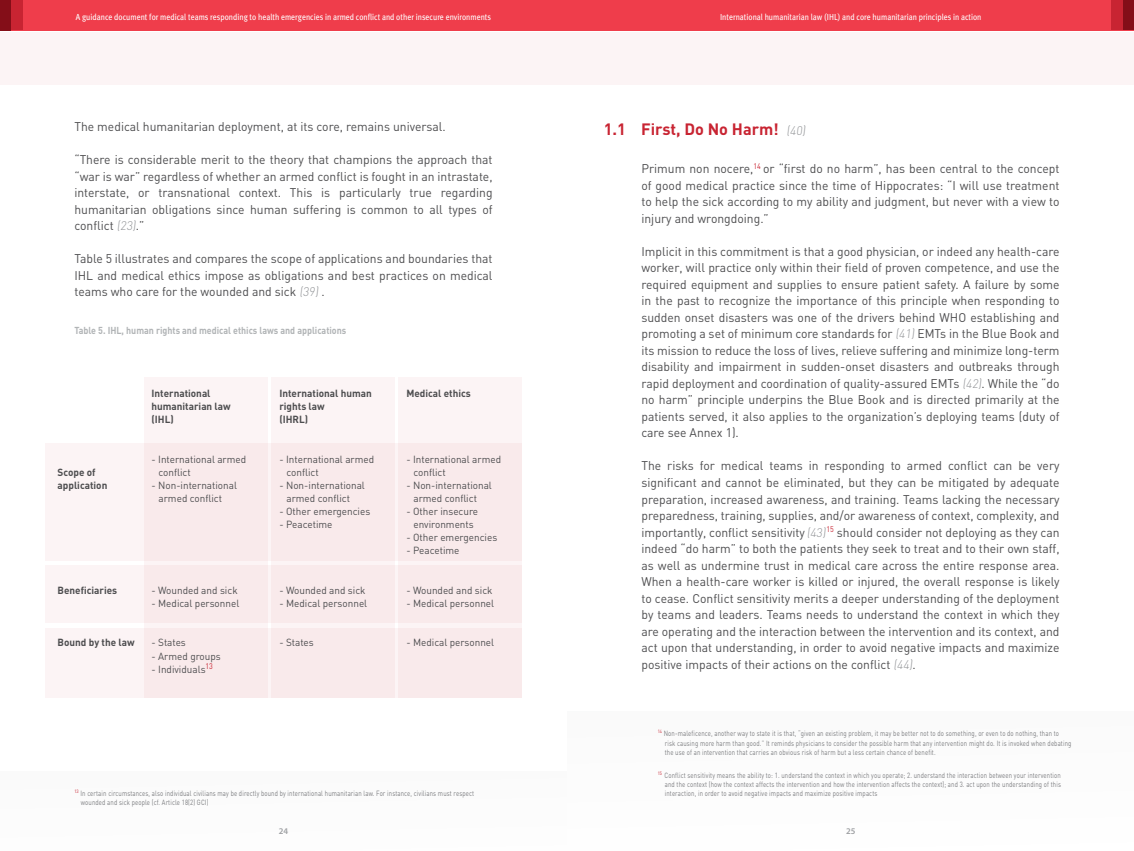
<style>
.page{position:relative;width:1134px;height:851px;background:#fff}
.page>*{position:absolute;margin:0;border:0;box-sizing:border-box;transform-origin:0 0}
.t1{font:700 16.25px "DIN";color:#c82432}
.t2{font:12.5px/16.5px "DIN";color:#4d4d4f;text-align:justify}
.t3{font:10.25px "DIN";color:#4d4d4f}
.t4{font:700 10.25px/13.1px "DIN";color:#4d4d4f}
.Table_Fig{font:700 10px "DIN";color:#b1b4b6;scale:.89 1}
.t5{font:8.75px "Meta Plus";color:#fff;scale:.9 1}
.t6{font:600 8.75px "Myriad Pro";color:#9fa1a4}
.t7{font:7.5px/9.4px "DIN";letter-spacing:.02em;color:#7b7c7f;scale:.8 1}
.s1{font-weight:300;font-size:12.38px;color:#939598}
</style>
<div class="page">
<div style="left:0;top:0;width:1134px;height:30px;background:#ef3d4b"></div>
<div style="left:0;top:32px;width:1134px;height:53px;background:#fcf4f5"></div>
<div style="left:1111px;top:0;width:12px;height:30px;background:#c82432"></div>
<div style="left:11px;top:0;width:11px;height:30px;background:#c82432"></div>
<div style="left:1123px;top:0;width:11px;height:30px;background:#840e18"></div>
<div style="left:0;top:0;width:11px;height:30px;background:#840e18"></div>
<div style="left:45px;top:443px;width:477px;height:118px;background:#fcf4f5"></div>
<div style="left:45px;top:565px;width:477px;height:58px;background:#fcf4f5"></div>
<div style="left:45px;top:627px;width:477px;height:70px;background:#fcf4f5"></div>
<div style="left:272px;top:377px;width:123px;height:320px;background:#f9eaeb"></div>
<div style="left:145px;top:377px;width:123px;height:320px;background:#f9eaeb"></div>
<div style="left:399px;top:377px;width:123px;height:320px;background:#f9eaeb"></div>
<p class="t5" style="left:76px;top:12px;width:463px">A guidance document for medical teams responding to health emergencies in armed conflict and other insecure environments</p>
<p class="t2" style="left:74px;top:118px;width:373px">The medical humanitarian deployment, at its core, remains universal.</p>
<p class="t2" style="left:74px;top:151px;width:420px">“There is considerable merit to the theory that champions the approach that “war is war” regardless of whether an armed conflict is fought in an intrastate, interstate, or transnational context. This is particularly true regarding humanitarian obligations since human suffering is common to all types of conflict <span class="s1">(23)</span>.”</p>
<p class="t2" style="left:74px;top:250px;width:420px">Table 5 illustrates and compares the scope of applications and boundaries that IHL and medical ethics impose as obligations and best practices on medical teams who care for the wounded and sick <span class="s1">(39)</span> .</p>
<p class="Table_Fig" style="left:74px;top:324px;width:307px">Table 5. IHL, human rights and medical ethics laws and applications</p>
<p class="t4" style="left:58px;top:465px;width:51px">Scope of application</p>
<p class="t4" style="left:151px;top:386px;width:81px">International humanitarian law</p>
<p class="t4" style="left:151px;top:412px;width:24px">(IHL)</p>
<p class="t3" style="left:151px;top:452px;width:96px">- International armed</p>
<p class="t3" style="left:159px;top:465px;width:34px">conflict</p>
<p class="t3" style="left:151px;top:478px;width:87px">- Non-international</p>
<p class="t3" style="left:159px;top:491px;width:65px">armed conflict</p>
<p class="t4" style="left:58px;top:583px;width:61px">Beneficiaries</p>
<p class="t4" style="left:58px;top:635px;width:79px">Bound by the law</p>
<p class="t3" style="left:151px;top:583px;width:88px">- Wounded and sick</p>
<p class="t3" style="left:151px;top:596px;width:89px">- Medical personnel</p>
<p class="t3" style="left:151px;top:636px;width:36px">- States</p>
<p class="t3" style="left:151px;top:649px;width:71px">- Armed groups</p>
<p class="t3" style="left:151px;top:662px;width:63px">- Individuals<sup>13</sup></p>
<p class="t4" style="left:279px;top:386px;width:94px">International human rights law</p>
<p class="t4" style="left:279px;top:412px;width:30px">(IHRL)</p>
<p class="t3" style="left:279px;top:452px;width:96px">- International armed</p>
<p class="t3" style="left:286px;top:465px;width:34px">conflict</p>
<p class="t3" style="left:279px;top:478px;width:87px">- Non-international</p>
<p class="t3" style="left:286px;top:491px;width:65px">armed conflict</p>
<p class="t3" style="left:279px;top:505px;width:92px">- Other emergencies</p>
<p class="t3" style="left:279px;top:518px;width:55px">- Peacetime</p>
<p class="t3" style="left:279px;top:583px;width:88px">- Wounded and sick</p>
<p class="t3" style="left:279px;top:596px;width:89px">- Medical personnel</p>
<p class="t3" style="left:279px;top:636px;width:36px">- States</p>
<p class="t4" style="left:406px;top:386px;width:66px">Medical ethics</p>
<p class="t3" style="left:406px;top:452px;width:96px">- International armed</p>
<p class="t3" style="left:413px;top:465px;width:34px">conflict</p>
<p class="t3" style="left:406px;top:478px;width:87px">- Non-international</p>
<p class="t3" style="left:413px;top:491px;width:65px">armed conflict</p>
<p class="t3" style="left:406px;top:505px;width:73px">- Other insecure</p>
<p class="t3" style="left:413px;top:518px;width:62px">environments</p>
<p class="t3" style="left:406px;top:531px;width:92px">- Other emergencies</p>
<p class="t3" style="left:406px;top:544px;width:55px">- Peacetime</p>
<p class="t3" style="left:406px;top:583px;width:88px">- Wounded and sick</p>
<p class="t3" style="left:406px;top:596px;width:89px">- Medical personnel</p>
<p class="t3" style="left:406px;top:636px;width:89px">- Medical personnel</p>
<p class="t7" style="left:74px;top:787px;width:501px"><sup>13</sup> In certain circumstances, also individual civilians may be directly bound by international humanitarian law. For instance, civilians must respect</p>
<p class="t7" style="left:81px;top:797px;width:161px">wounded and sick people (cf. Article 18(2) GCI)</p>
<p class="t5" style="left:720px;top:12px;width:292px">International humanitarian law (IHL) and core humanitarian principles in action</p>
<p class="t1" style="left:604px;top:118px;width:205px">1.1 First, Do No Harm! <span class="s1">(40)</span></p>
<p class="t2" style="left:641px;top:160px;width:420px">Primum non nocere,<sup>14</sup> or “first do no harm”, has been central to the concept of good medical practice since the time of Hippocrates: “I will use treatment to help the sick according to my ability and judgment, but never with a view to injury and wrongdoing.”</p>
<p class="t2" style="left:641px;top:243px;width:420px">Implicit in this commitment is that a good physician, or indeed any health-care worker, will practice only within their field of proven competence, and use the required equipment and supplies to ensure patient safety. A failure by some in the past to recognize the importance of this principle when responding to sudden onset disasters was one of the drivers behind WHO establishing and promoting a set of minimum core standards for <span class="s1">(41)</span> EMTs in the Blue Book and its mission to reduce the loss of lives, relieve suffering and minimize long-term disability and impairment in sudden-onset disasters and outbreaks through rapid deployment and coordination of quality-assured EMTs <span class="s1">(42)</span>. While the “do no harm” principle underpins the Blue Book and is directed primarily at the patients served, it also applies to the organization’s deploying teams (duty of care see Annex 1).</p>
<p class="t2" style="left:641px;top:457px;width:420px">The risks for medical teams in responding to armed conflict can be very significant and cannot be eliminated, but they can be mitigated by adequate preparation, increased awareness, and training. Teams lacking the necessary preparedness, training, supplies, and/or awareness of context, complexity, and importantly, conflict sensitivity <span class="s1">(43)</span><sup>15</sup> should consider not deploying as they can indeed “do harm” to both the patients they seek to treat and to their own staff, as well as undermine trust in medical care across the entire response area.<br>When a health-care worker is killed or injured, the overall response is likely to cease. Conflict sensitivity merits a deeper understanding of the deployment by teams and leaders. Teams needs to understand the context in which they are operating and the interaction between the intervention and its context, and act upon that understanding, in order to avoid negative impacts and maximize positive impacts of their actions on the conflict <span class="s1">(44)</span>.</p>
<p class="t7" style="left:658px;top:728px;width:503px"><sup>14</sup> Non-maleficence, another way to state it is that, “given an existing problem, it may be better not to do something, or even to do nothing, than to</p>
<p class="t7" style="left:665px;top:738px;width:510px">risk causing more harm than good.” It reminds physicians to consider the possible harm that any intervention might do. It is invoked when debating the use of an intervention that carries an obvious risk of harm but a less certain chance of benefit.</p>
<p class="t7" style="left:658px;top:770px;width:505px"><sup>15</sup> Conflict sensitivity means the ability to: 1. understand the context in which you operate; 2. understand the interaction between your intervention</p>
<p class="t7" style="left:665px;top:779px;width:497px">and the context (how the context affects the intervention and how the intervention affects the context); and 3. act upon the understanding of this interaction, in order to avoid negative impacts and maximize positive impacts</p>
<p class="t6" style="left:279px;top:825px;width:11px">24</p>
<p class="t6" style="left:846px;top:825px;width:11px">25</p>
</div>
